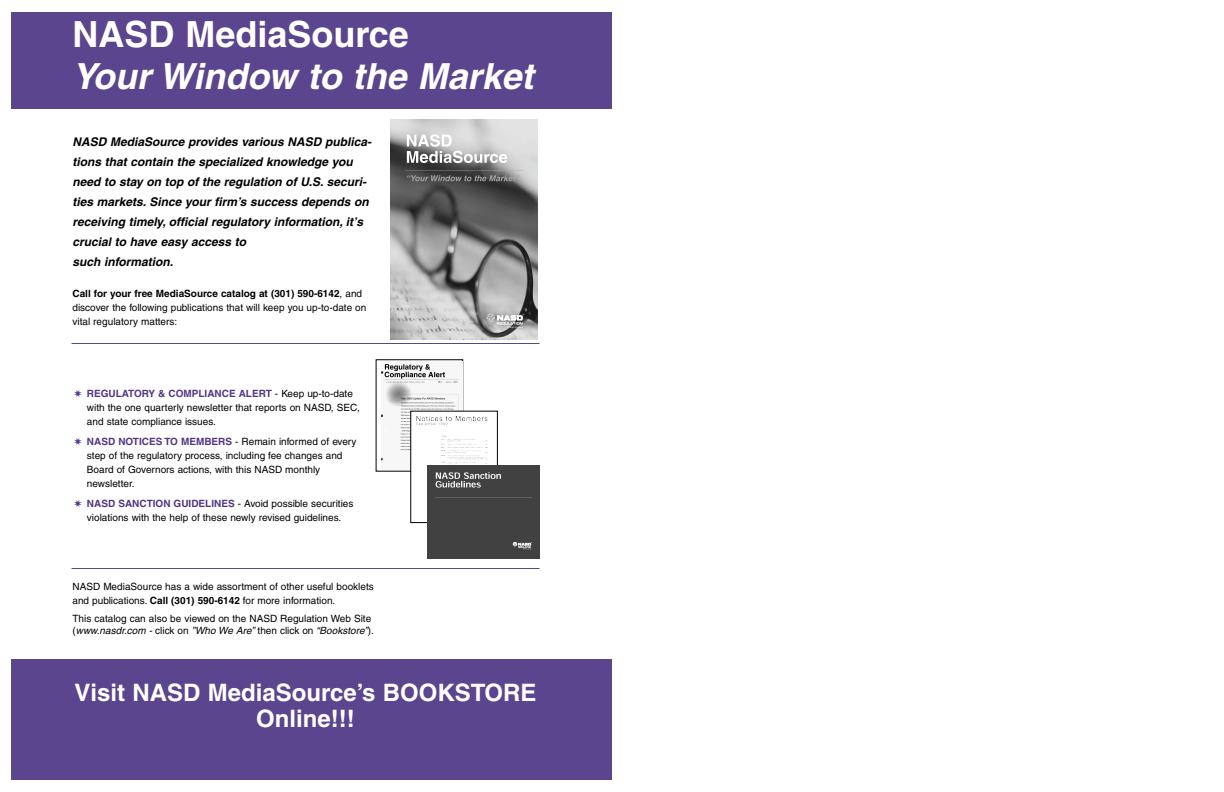
<style>
.page{position:relative;width:1224px;height:792px;background:#fff}
.page>*{position:absolute;margin:0;border:0;box-sizing:border-box;transform-origin:0 0}
.t1{font:italic 700 36px "Helvetica";color:#fff}
.t2{font:700 36px "Helvetica";color:#fff}
.t3{font:700 24px/26px "Helvetica";color:#fff;text-align:center}
.t4{font:italic 700 12px/20px "Helvetica";color:#000}
.t5{font:10px/14px "Helvetica";color:#000}
.s1{font-weight:700}
.s2{color:#513685}
.s3{font-weight:700;color:#513685}
.s4{font-style:italic}
</style>
<div class="page">
<div style="left:12px;top:13px;width:600px;height:95px;background:#5b458e"></div>
<div style="left:12px;top:659px;width:600px;height:121px;background:#5b458e"></div>
<img style="left:382px;top:364px;width:81px;height:97px">
<svg style="left:71px;top:343px;width:469px;height:1px"></svg>
<svg style="left:71px;top:568px;width:469px;height:1px"></svg>
<img style="left:391px;top:120px;width:147px;height:220px">
<div style="left:410px;top:411px;width:88px;height:112px;border:1px solid #000"></div>
<img style="left:411px;top:411px;width:83px;height:107px">
<img style="left:427px;top:465px;width:112px;height:94px">
<h1 class="t2" style="left:72px;top:21px;width:338px">NASD MediaSource</h1>
<h1 class="t1" style="left:72px;top:63px;width:462px">Your Window to the Market</h1>
<p class="t4" style="left:72px;top:133px;width:301px">NASD MediaSource provides various NASD publica&shy;tions that contain the specialized knowledge you need to stay on top of the regulation of U.S. securi&shy;ties markets. Since your firm’s success depends on receiving timely, official regulatory information, it’s crucial to have easy access to<br>such information.</p>
<p class="t5" style="left:72px;top:287px;width:295px"><span class="s1">Call for your free MediaSource catalog at (301) 590-6142</span>, and discover the following publications that will keep you up-to-date on vital regulatory matters:</p>
<p class="t5" style="left:87px;top:387px;width:274px;text-indent:-13px"><span class="s2">✷</span> <span class="s3">REGULATORY &amp; COMPLIANCE ALERT</span> - Keep up-to-date with the one quarterly newsletter that reports on NASD, SEC, and state compliance issues.</p>
<p class="t5" style="left:87px;top:435px;width:271px;text-indent:-13px"><span class="s2">✷</span> <span class="s3">NASD NOTICES TO MEMBERS</span> - Remain informed of every step of the regulatory process, including fee changes and Board of Governors actions, with this NASD monthly newsletter.</p>
<p class="t5" style="left:74px;top:497px;width:281px;text-align:center"><span class="s2">✷</span> <span class="s3">NASD SANCTION GUIDELINES</span> - Avoid possible securities violations with the help of these newly revised guidelines.</p>
<p class="t5" style="left:72px;top:580px;width:303px">NASD MediaSource has a wide assortment of other useful booklets and publications. <span class="s1">Call (301) 590-6142</span> for more information.</p>
<p class="t5" style="left:72px;top:613px;width:303px;line-height:12px">This catalog can also be viewed on the NASD Regulation Web Site (<span class="s4">www.nasdr.com -</span> click on <span class="s4">”Who We Are”</span> then click on <span class="s4">“Bookstore”</span>).</p>
<h2 class="t3" style="left:75px;top:682px;width:463px">Visit NASD MediaSource’s BOOKSTORE<br>Online!!!</h2>
</div>
